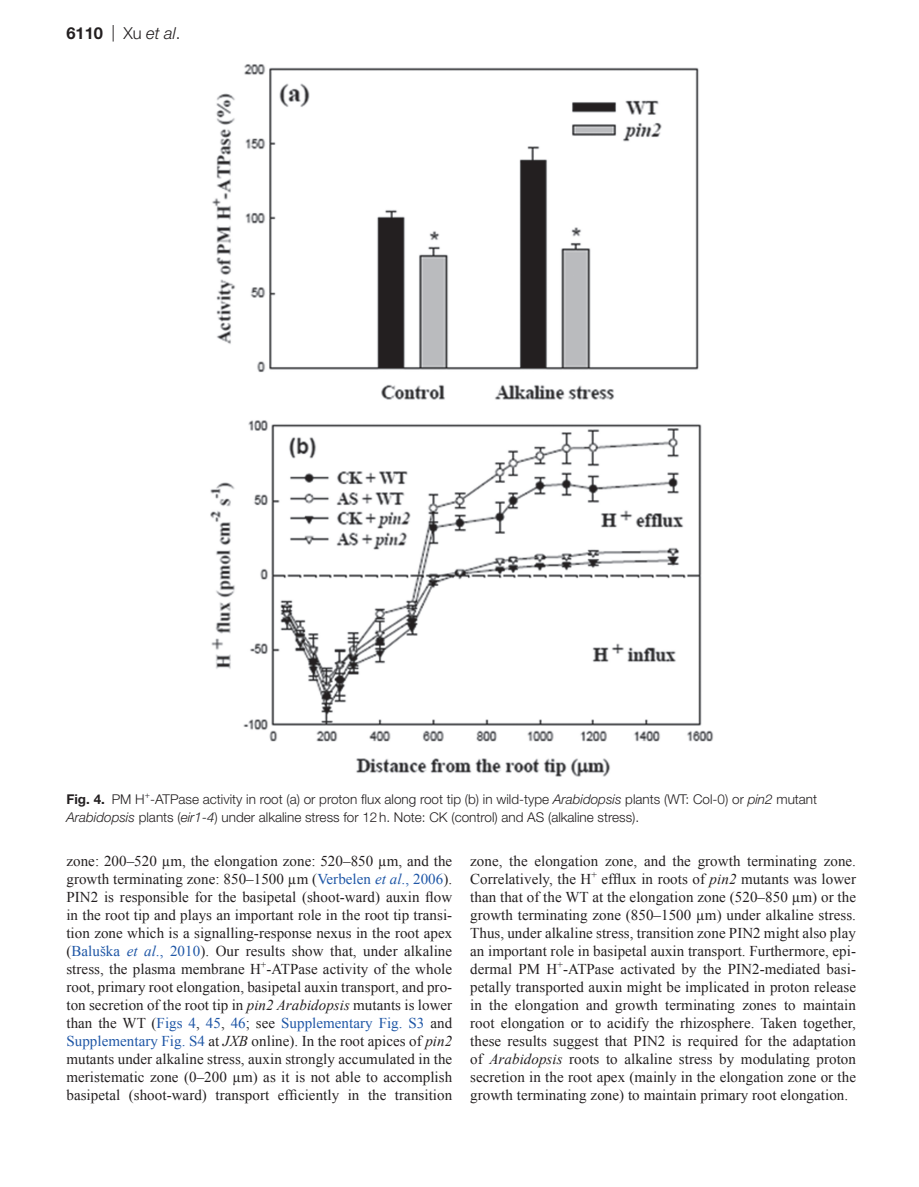
<style>
.page{position:relative;width:919px;height:1187px;background:#fff}
.page>*{position:absolute;margin:0;border:0;box-sizing:border-box;transform-origin:0 0}
.t1{font:700 16.5px "Helvetica Neue LT Std";color:#231f20}
.t2{font:15px/18px "Times New Roman";letter-spacing:.005em;color:#231f20;text-align:justify}
.t3{font:300 13.5px/18px "Helvetica Neue LT Std";color:#231f20}
.s1{font-weight:300}
.s2{font-weight:300;font-style:italic}
.s3{font-weight:700}
.s4{font-style:italic}
.s5{color:#1e56a6}
.s6{font-style:italic;color:#1e56a6}
</style>
<div class="page">
<img style="left:210px;top:64px;width:503px;height:712px">
<p class="t1" style="left:66px;top:23px;width:116px">6110 <span class="s1">| Xu</span> <span class="s2">et al</span><span class="s1">.</span></p>
<p class="t3" style="left:66px;top:789px;width:752px"><span class="s3">Fig. 4.</span> PM H<sup>+</sup>-ATPase activity in root (a) or proton flux along root tip (b) in wild-type <span class="s4">Arabidopsis</span> plants (WT: Col-0) or <span class="s4">pin2</span> mutant<br><span class="s4">Arabidopsis</span> plants (<span class="s4">eir1-4</span>) under alkaline stress for 12h. Note: CK (control) and AS (alkaline stress).</p>
<p class="t2" style="left:66px;top:851px;width:387px">zone: 200–520 µm, the elongation zone: 520–850 µm, and the growth terminating zone: 850–1500 µm (<span class="s5">Verbelen</span> <span class="s6">et al</span><span class="s5">., 2006</span>).<br>PIN2 is responsible for the basipetal (shoot-ward) auxin flow in the root tip and plays an important role in the root tip transi&shy;tion zone which is a signalling-response nexus in the root apex (<span class="s5">Baluška</span> <span class="s6">et al</span><span class="s5">., 2010</span>). Our results show that, under alkaline stress, the plasma membrane H<sup>+</sup>-ATPase activity of the whole root, primary root elongation, basipetal auxin transport, and pro&shy;ton secretion of the root tip in <span class="s4">pin2 Arabidopsis</span> mutants is lower than the WT (<span class="s5">Figs 4</span>, <span class="s5">45</span>, <span class="s5">46</span>; see <span class="s5">Supplementary Fig. S3</span> and <span class="s5">Supplementary Fig. S4</span> at <span class="s4">JXB</span> online). In the root apices of <span class="s4">pin2 </span>mutants under alkaline stress, auxin strongly accumulated in the meristematic zone (0–200 µm) as it is not able to accomplish basipetal (shoot-ward) transport efficiently in the transition</p>
<p class="t2" style="left:470px;top:851px;width:387px">zone, the elongation zone, and the growth terminating zone.<br>Correlatively, the H<sup>+</sup> efflux in roots of <span class="s4">pin2</span> mutants was lower than that of the WT at the elongation zone (520–850 µm) or the growth terminating zone (850–1500 µm) under alkaline stress.<br>Thus, under alkaline stress, transition zone PIN2 might also play an important role in basipetal auxin transport. Furthermore, epi&shy;dermal PM H<sup>+</sup>-ATPase activated by the PIN2-mediated basi&shy;petally transported auxin might be implicated in proton release in the elongation and growth terminating zones to maintain root elongation or to acidify the rhizosphere. Taken together, these results suggest that PIN2 is required for the adaptation of <span class="s4">Arabidopsis</span> roots to alkaline stress by modulating proton secretion in the root apex (mainly in the elongation zone or the growth terminating zone) to maintain primary root elongation.</p>
</div>
